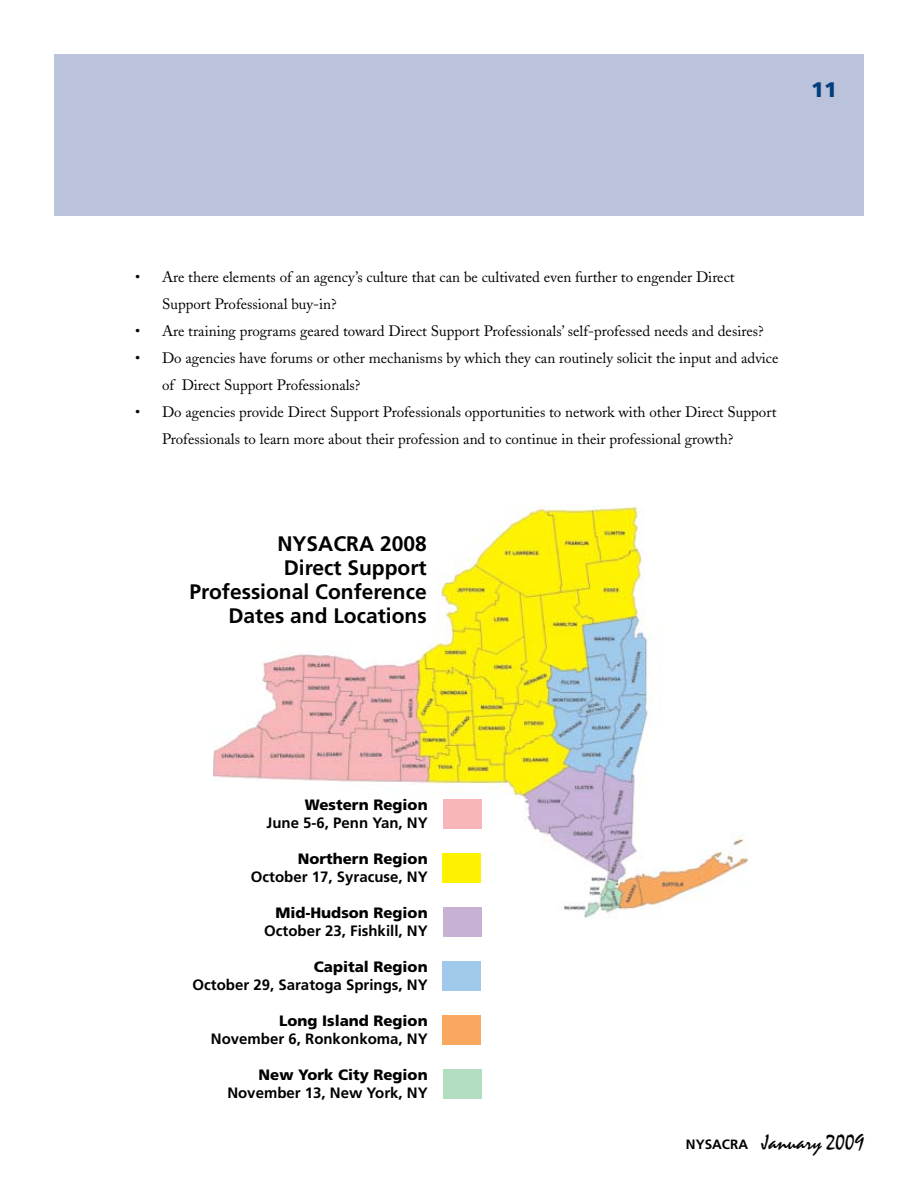
<style>
.page{position:relative;width:918px;height:1188px;background:#fff}
.page>*{position:absolute;margin:0;border:0;box-sizing:border-box;transform-origin:0 0}
.t1{font:700 21px/24px "Frutiger LT Std";color:#000;text-align:right}
.t2{font:21px "Mystical";color:#000}
.t3{font:900 21px "Frutiger LT Std";color:#003e7e}
.t4{font:15px/27px "Adobe Caslon";color:#000}
.t5{font:700 15px "Frutiger LT Std";color:#000}
.t6{font:900 15px "Frutiger LT Std";color:#000}
.s1{font-family:"Frutiger LT Std";font-weight:700;font-size:13.5px}
</style>
<div class="page">
<div style="left:54px;top:54px;width:810px;height:162px;background:#bbc2db"></div>
<img style="left:214px;top:506px;width:534px;height:412px">
<div style="left:443px;top:800px;width:39px;height:29px;background:#f8b6ba"></div>
<div style="left:443px;top:853px;width:38px;height:29px;background:#fff200"></div>
<div style="left:443px;top:1069px;width:39px;height:29px;background:#b3ddc0"></div>
<div style="left:443px;top:1015px;width:38px;height:29px;background:#faa85f"></div>
<div style="left:443px;top:961px;width:38px;height:29px;background:#a0c9eb"></div>
<div style="left:443px;top:907px;width:39px;height:29px;background:#c7b2d6"></div>
<h1 class="t3" style="left:811px;top:77px;width:27px">11</h1>
<p class="t4" style="left:162px;top:263px;width:574px;text-indent:-27px">• Are there elements of an agency’s culture that can be cultivated even further to engender Direct<br>Support Professional buy-in?</p>
<p class="t4" style="left:135px;top:317px;width:630px">• Are training programs geared toward Direct Support Professionals’ self-professed needs and desires?</p>
<p class="t4" style="left:162px;top:344px;width:618px;text-indent:-27px">• Do agencies have forums or other mechanisms by which they can routinely solicit the input and advice of Direct Support Professionals?</p>
<p class="t4" style="left:162px;top:398px;width:616px;text-indent:-27px">• Do agencies provide Direct Support Professionals opportunities to network with other Direct Support<br>Professionals to learn more about their profession and to continue in their professional growth?</p>
<h1 class="t1" style="left:190px;top:532px;width:239px">NYSACRA 2008<br>Direct Support<br>Professional Conference<br>Dates and Locations</h1>
<p class="t6" style="left:305px;top:796px;width:124px">Western Region</p>
<p class="t5" style="left:267px;top:814px;width:163px">June 5-6, Penn Yan, NY</p>
<p class="t6" style="left:298px;top:850px;width:131px">Northern Region</p>
<p class="t5" style="left:251px;top:868px;width:178px">October 17, Syracuse, NY</p>
<p class="t6" style="left:275px;top:904px;width:154px">Mid-Hudson Region</p>
<p class="t5" style="left:264px;top:922px;width:165px">October 23, Fishkill, NY</p>
<p class="t6" style="left:314px;top:958px;width:115px">Capital Region</p>
<p class="t5" style="left:193px;top:976px;width:237px">October 29, Saratoga Springs, NY</p>
<p class="t6" style="left:279px;top:1012px;width:150px">Long Island Region</p>
<p class="t5" style="left:211px;top:1030px;width:218px">November 6, Ronkonkoma, NY</p>
<p class="t6" style="left:259px;top:1066px;width:171px">New York City Region</p>
<p class="t5" style="left:227px;top:1084px;width:202px">November 13, New York, NY</p>
<h1 class="t2" style="left:686px;top:1130px;width:180px"><span class="s1">NYSACRA</span> January 2009</h1>
</div>
